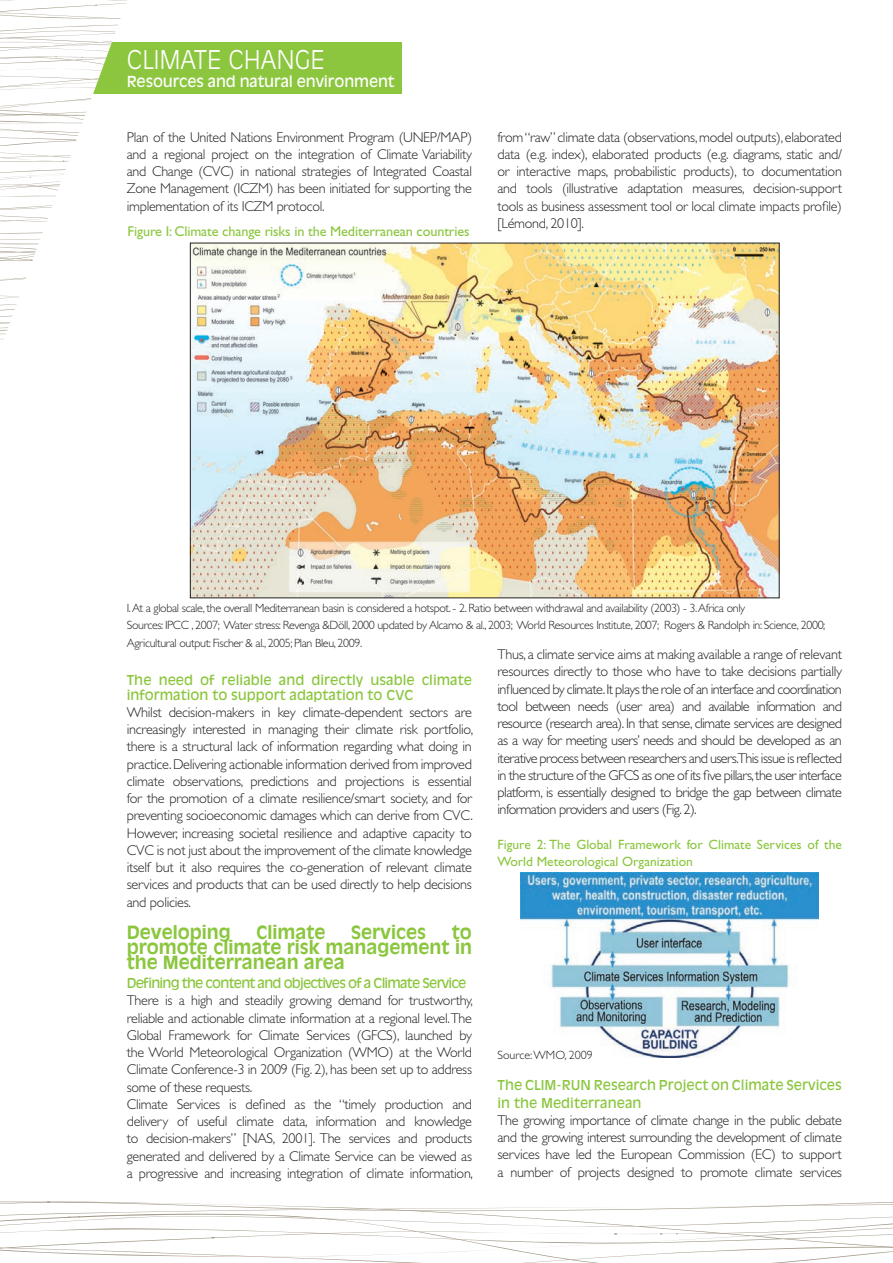
<style>
.page{position:relative;width:893px;height:1263px;background:#fff}
.page>*{position:absolute;margin:0;border:0;box-sizing:border-box;transform-origin:0 0}
.t1{font:300 25.5px "Antique Olive Std";color:#fff}
.t2{font:700 18px/15px "Antique Olive Std";color:#8bc63e;text-align:justify}
.t3{font:15px "Antique Olive Std";letter-spacing:-.01em;color:#fff}
.t4{font:300 14.25px/17.2px "Gill Sans Std";letter-spacing:-.02em;color:#231f20;text-align:justify}
.t5{font:14.25px "Gill Sans Std";letter-spacing:-.01em;color:#8bc63e}
.t6{font:13.5px/15px "Antique Olive Std";color:#8bc63e}
.t7{font:13.5px/17.2px "Gill Sans Std";color:#8bc63e}
.t8{font:13.5px "Antique Olive Std";letter-spacing:-.06em;color:#8bc63e}
.t9{font:300 12px/17.2px "Gill Sans Std";letter-spacing:-.03em;color:#231f20}
.t10{font:300 12px "Gill Sans Std";color:#231f20}
</style>
<div class="page">
<div style="left:61px;top:43px;width:340px;height:51px;background:#8bc63e"></div>
<svg style="left:0;top:0;width:135px;height:340px"></svg>
<svg style="left:71px;top:172px;width:9px;height:3px"></svg>
<svg style="left:0;top:1201px;width:893px;height:62px"></svg>
<img style="left:192px;top:245px;width:586px;height:351px">
<img style="left:520px;top:873px;width:299px;height:184px">
<h1 class="t1" style="left:127px;top:45px;width:199px">CLIMATE CHANGE</h1>
<p class="t3" style="left:127px;top:73px;width:269px">Resources and natural environment</p>
<p class="t4" style="left:127px;top:128px;width:347px">Plan of the United Nations Environment Program (UNEP/MAP) and a regional project on the integration of Climate Variability and Change (CVC) in national strategies of Integrated Coastal Zone Management (ICZM) has been initiated for supporting the implementation of its ICZM protocol.</p>
<p class="t5" style="left:128px;top:223px;width:344px">Figure I: Climate change risks in the Mediterranean countries</p>
<p class="t4" style="left:497px;top:128px;width:346px">from “raw” climate data (observations, model outputs), elaborated data (e.g. index), elaborated products (e.g. diagrams, static and/ or interactive maps, probabilistic products), to documentation and tools (illustrative adaptation measures, decision-support tools as business assessment tool or local climate impacts profile) [Lémond, 2010].</p>
<p class="t9" style="left:127px;top:599px;width:700px">I. At a global scale, the overall Mediterranean basin is considered a hotspot. - 2. Ratio between withdrawal and availability (2003) - 3. Africa only<br>Sources: IPCC , 2007; Water stress: Revenga &amp;Döll, 2000 updated by Alcamo &amp; al., 2003; World Resources Institute, 2007; Rogers &amp; Randolph in: Science, 2000;<br>Agricultural output: Fischer &amp; al., 2005; Plan Bleu, 2009.</p>
<p class="t4" style="left:497px;top:646px;width:346px">Thus, a climate service aims at making available a range of relevant resources directly to those who have to take decisions partially influenced by climate. It plays the role of an interface and coordination tool between needs (user area) and available information and resource (research area). In that sense, climate services are designed as a way for meeting users’ needs and should be developed as an iterative process between researchers and users.This issue is reflected in the structure of the GFCS as one of its five pillars, the user interface platform, is essentially designed to bridge the gap between climate information providers and users (Fig. 2).</p>
<p class="t7" style="left:497px;top:836px;width:346px">Figure 2: The Global Framework for Climate Services of the<br>World Meteorological Organization</p>
<p class="t6" style="left:127px;top:672px;width:347px">The need of reliable and directly usable climate information to support adaptation to CVC</p>
<p class="t4" style="left:127px;top:704px;width:348px">Whilst decision-makers in key climate-dependent sectors are increasingly interested in managing their climate risk portfolio, there is a structural lack of information regarding what doing in practice. Delivering actionable information derived from improved climate observations, predictions and projections is essential for the promotion of a climate resilience/smart society, and for preventing socioeconomic damages which can derive from CVC.<br>However, increasing societal resilience and adaptive capacity to CVC is not just about the improvement of the climate knowledge itself but it also requires the co-generation of relevant climate services and products that can be used directly to help decisions and policies.</p>
<p class="t2" style="left:127px;top:925px;width:106px">Developing</p>
<p class="t2" style="left:257px;top:925px;width:70px">Climate</p>
<p class="t2" style="left:351px;top:925px;width:77px">Services</p>
<p class="t2" style="left:127px;top:925px;width:347px;text-indent:325px">to promote climate risk management in the Mediterranean area</p>
<p class="t8" style="left:127px;top:975px;width:341px">Defining the content and objectives of a Climate Service</p>
<p class="t4" style="left:127px;top:992px;width:348px;text-align:left">There is a high and steadily growing demand for trustworthy, reliable and actionable climate information at a regional level.The Global Framework for Climate Services (GFCS), launched by the World Meteorological Organization (WMO) at the World Climate Conference-3 in 2009 (Fig. 2), has been set up to address some of these requests.<br>Climate Services is defined as the “timely production and delivery of useful climate data, information and knowledge to decision-makers” [NAS, 2001]. The services and products generated and delivered by a Climate Service can be viewed as a progressive and increasing integration of climate information,</p>
<p class="t10" style="left:497px;top:1048px;width:97px">Source: WMO, 2009</p>
<p class="t6" style="left:497px;top:1077px;width:346px;line-height:17.2px">The CLIM-RUN Research Project on Climate Services in the Mediterranean</p>
<p class="t4" style="left:497px;top:1112px;width:346px">The growing importance of climate change in the public debate and the growing interest surrounding the development of climate services have led the European Commission (EC) to support a number of projects designed to promote climate services</p>
</div>
